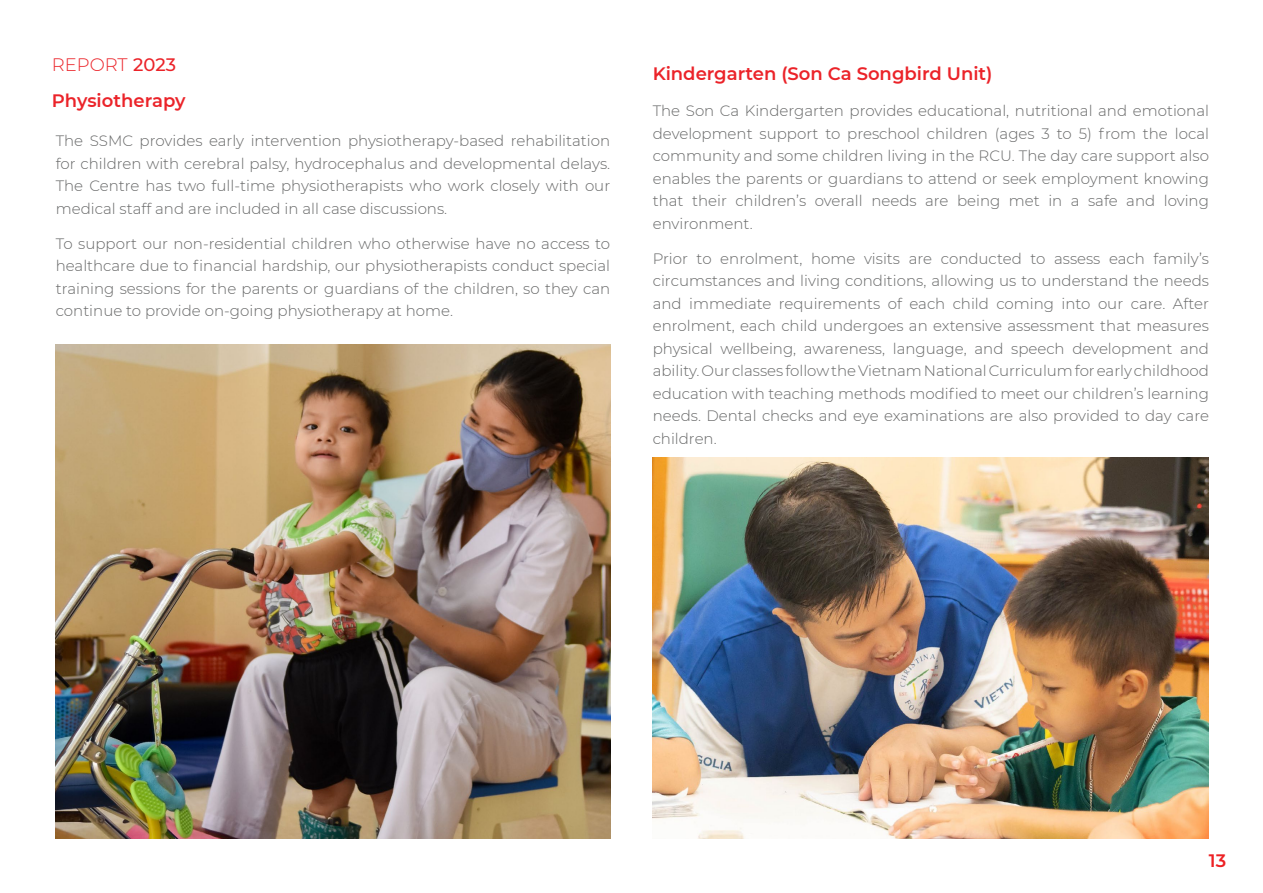
<style>
.page{position:relative;width:1263px;height:893px;background:#fff}
.page>*{position:absolute;margin:0;border:0;box-sizing:border-box;transform-origin:0 0}
.t1{font:600 18px "Montserrat";color:#eb2329}
.t2{font:300 18px "Montserrat";color:#eb2329}
.t3{font:600 18px "Montserrat";color:#ed2124}
.t4{font:300 15px/22.5px "Montserrat";color:#666767;text-align:justify}
.s1{font-weight:500}
</style>
<div class="page">
<img style="left:56px;top:344px;width:554px;height:495px">
<img style="left:653px;top:457px;width:556px;height:382px">
<p class="t2" style="left:52px;top:53px;width:126px">REPORT <span class="s1">2023</span></p>
<p class="t1" style="left:52px;top:88px;width:135px">Physiotherapy</p>
<p class="t4" style="left:56px;top:129px;width:556px">The SSMC provides early intervention physiotherapy-based rehabilitation for children with cerebral palsy, hydrocephalus and developmental delays.<br>The Centre has two full-time physiotherapists who work closely with our medical staff and are included in all case discussions.</p>
<p class="t4" style="left:56px;top:232px;width:556px">To support our non-residential children who otherwise have no access to healthcare due to financial hardship, our physiotherapists conduct special training sessions for the parents or guardians of the children, so they can continue to provide on-going physiotherapy at home.</p>
<p class="t1" style="left:653px;top:61px;width:341px">Kindergarten (Son Ca Songbird Unit)</p>
<p class="t4" style="left:653px;top:99px;width:558px">The Son Ca Kindergarten provides educational, nutritional and emotional development support to preschool children (ages 3 to 5) from the local community and some children living in the RCU. The day care support also enables the parents or guardians to attend or seek employment knowing that their children’s overall needs are being met in a safe and loving environment.</p>
<p class="t4" style="left:653px;top:247px;width:558px">Prior to enrolment, home visits are conducted to assess each family’s circumstances and living conditions, allowing us to understand the needs and immediate requirements of each child coming into our care. After enrolment, each child undergoes an extensive assessment that measures physical wellbeing, awareness, language, and speech development and ability. Our classes follow the Vietnam National Curriculum for early childhood education with teaching methods modified to meet our children’s learning needs. Dental checks and eye examinations are also provided to day care children.</p>
<p class="t3" style="left:1209px;top:848px;width:19px">13</p>
</div>
